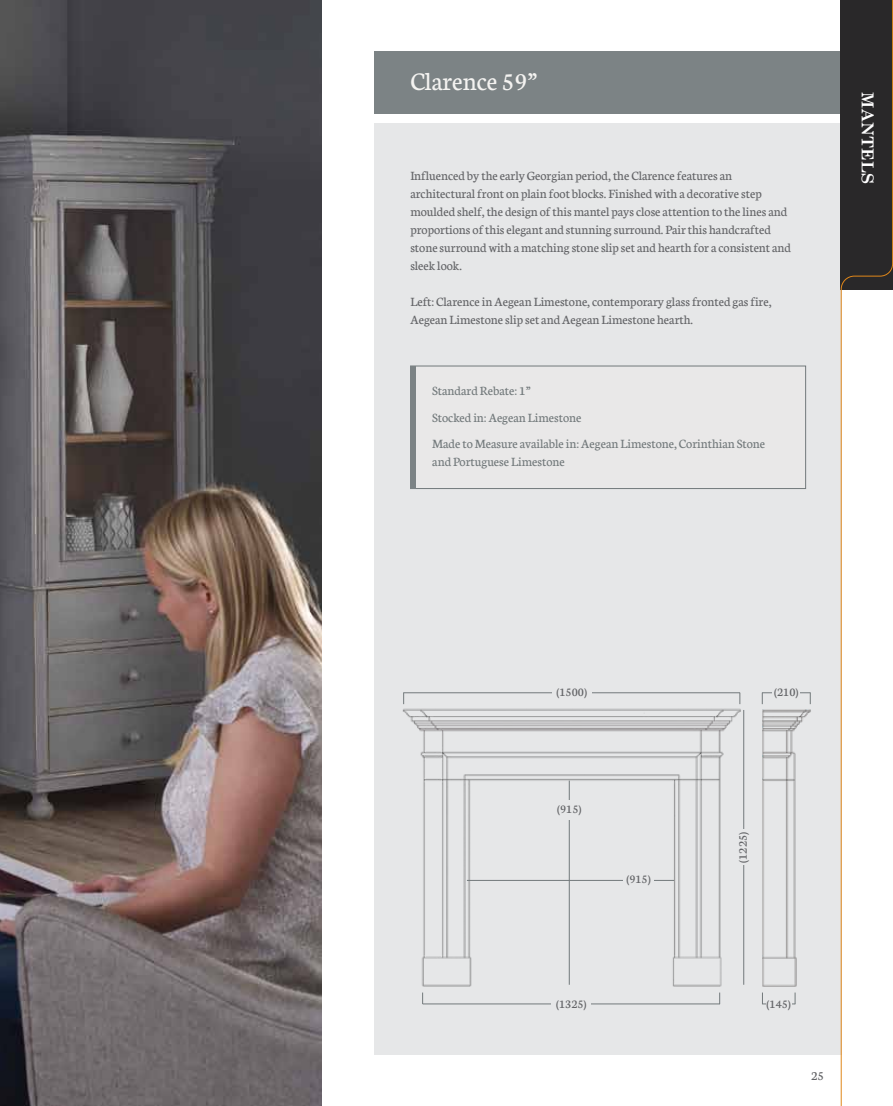
<style>
.page{position:relative;width:893px;height:1106px;background:#fff}
.page>*{position:absolute;margin:0;border:0;box-sizing:border-box;transform-origin:0 0}
.t1{font:27px "Neuton";color:#f4f3f1}
.t2{font:700 16.5px "Century Schoolbook";letter-spacing:.025em;color:#fff}
.t3{font:13.5px/18px "Neuton";color:#636467}
.t4{font:13.5px/26.5px "Neuton";color:#72797b}
.t5{font:12.75px "Neuton";color:#636467}
</style>
<div class="page">
<img style="left:0;top:0;width:322px;height:1106px">
<div style="left:374px;top:124px;width:468px;height:930px;background:#e6e7e8"></div>
<div style="left:374px;top:51px;width:468px;height:63px;background:#7c8385"></div>
<div style="left:410px;top:366px;width:396px;height:123px;background:#e9e8e8;border:1px solid #72797b"></div>
<div style="left:410px;top:366px;width:6px;height:123px;background:#7c8385"></div>
<img style="left:402px;top:704px;width:339px;height:283px">
<svg style="left:740px;top:692px;width:1px;height:12px"></svg>
<hr style="left:403px;top:692px;width:337px;height:1px;background:#72797b">
<div style="left:552px;top:683px;width:39px;height:13px;background:#e6e7e8"></div>
<hr style="left:569px;top:780px;width:1px;height:204px;background:#72797b">
<div style="left:552px;top:800px;width:35px;height:20px;background:#e6e7e8"></div>
<hr style="left:467px;top:880px;width:207px;height:1px;background:#72797b">
<div style="left:623px;top:870px;width:31px;height:20px;background:#e6e7e8"></div>
<svg style="left:422px;top:992px;width:1px;height:12px"></svg>
<hr style="left:423px;top:1003px;width:297px;height:1px;background:#72797b">
<div style="left:552px;top:994px;width:39px;height:13px;background:#e6e7e8"></div>
<svg style="left:810px;top:692px;width:1px;height:12px"></svg>
<hr style="left:762px;top:692px;width:48px;height:1px;background:#72797b">
<div style="left:772px;top:683px;width:28px;height:13px;background:#e6e7e8"></div>
<hr style="left:743px;top:710px;width:1px;height:274px;background:#72797b">
<div style="left:734px;top:829px;width:19px;height:36px;background:#e6e7e8"></div>
<svg style="left:795px;top:992px;width:1px;height:12px"></svg>
<hr style="left:762px;top:1003px;width:33px;height:1px;background:#72797b">
<div style="left:766px;top:994px;width:25px;height:13px;background:#e6e7e8"></div>
<img style="left:762px;top:704px;width:49px;height:283px">
<svg style="left:840px;top:0;width:53px;height:1106px"></svg>
<h1 class="t1" style="left:410px;top:67px;width:128px">Clarence 59”</h1>
<p class="t3" style="left:410px;top:166px;width:382px">Influenced by the early Georgian period, the Clarence features an architectural front on plain foot blocks. Finished with a decorative step moulded shelf, the design of this mantel pays close attention to the lines and proportions of this elegant and stunning surround. Pair this handcrafted stone surround with a matching stone slip set and hearth for a consistent and sleek look.</p>
<p class="t3" style="left:410px;top:292px;width:363px">Left: Clarence in Aegean Limestone, contemporary glass fronted gas fire,<br>Aegean Limestone slip set and Aegean Limestone hearth.</p>
<p class="t4" style="left:432px;top:377px;width:334px">Standard Rebate: 1”<br>Stocked in: Aegean Limestone<br>Made to Measure available in: Aegean Limestone, Corinthian Stone</p>
<p class="t4" style="left:432px;top:448px;width:134px">and Portuguese Limestone</p>
<p class="t2" style="left:881px;top:92px;width:94px;rotate:90deg">MANTELS</p>
<p class="t5" style="left:556px;top:685px;width:32px">(1500)</p>
<p class="t5" style="left:557px;top:802px;width:26px">(915)</p>
<p class="t5" style="left:626px;top:872px;width:26px">(915)</p>
<p class="t5" style="left:556px;top:997px;width:32px">(1325)</p>
<p class="t5" style="left:774px;top:685px;width:26px">(210)</p>
<p class="t5" style="left:736px;top:862px;width:32px;rotate:-90deg">(1225)</p>
<p class="t5" style="left:767px;top:997px;width:26px">(145)</p>
<p class="t3" style="left:811px;top:1066px;width:14px">25</p>
</div>
